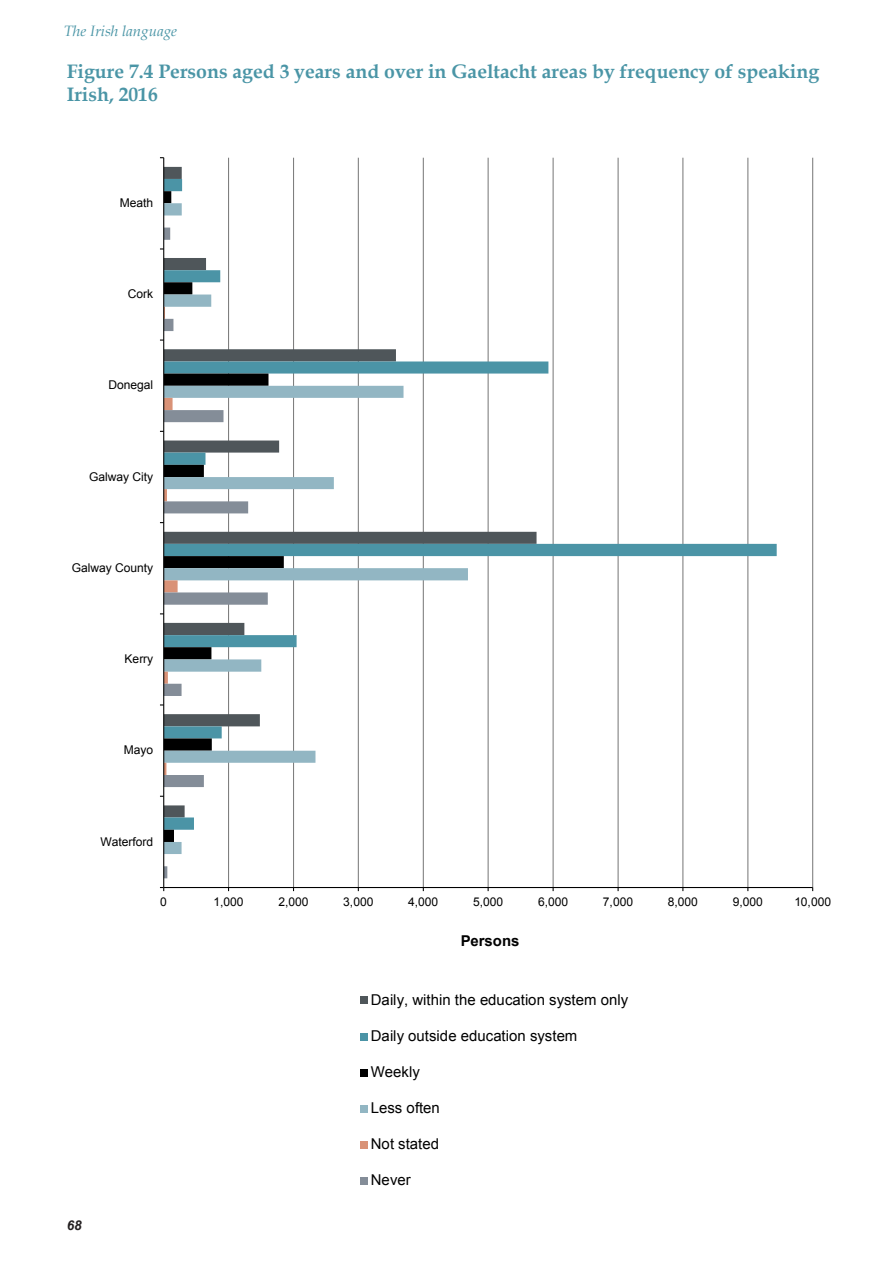
<style>
.page{position:relative;width:893px;height:1263px;background:#fff}
.page>*{position:absolute;margin:0;border:0;box-sizing:border-box;transform-origin:0 0}
.t1{font:700 19.5px/23.4px "Book Antiqua";color:#4a95a6}
.t2{font:15px "Arial";color:#000}
.t3{font:italic 15px "Book Antiqua";color:#4a95a6}
.t4{font:700 15px "Arial";color:#000}
.t5{font:italic 700 13.5px "Arial";color:#231f20}
.t6{font:12px "Arial";letter-spacing:-.005em;color:#000}
</style>
<div class="page">
<hr style="left:228px;top:158px;width:1px;height:729px;background:#7f7f7f">
<hr style="left:293px;top:158px;width:1px;height:729px;background:#7f7f7f">
<hr style="left:358px;top:158px;width:1px;height:729px;background:#7f7f7f">
<hr style="left:423px;top:158px;width:1px;height:729px;background:#7f7f7f">
<hr style="left:488px;top:158px;width:1px;height:729px;background:#7f7f7f">
<hr style="left:553px;top:158px;width:1px;height:729px;background:#7f7f7f">
<hr style="left:618px;top:158px;width:1px;height:729px;background:#7f7f7f">
<hr style="left:682px;top:158px;width:1px;height:729px;background:#7f7f7f">
<hr style="left:747px;top:158px;width:1px;height:729px;background:#7f7f7f">
<hr style="left:812px;top:158px;width:1px;height:729px;background:#7f7f7f">
<svg style="left:164px;top:179px;width:613px;height:651px"></svg>
<svg style="left:164px;top:203px;width:304px;height:651px"></svg>
<svg style="left:164px;top:228px;width:104px;height:650px"></svg>
<hr style="left:164px;top:887px;width:649px;height:1px;background:#000">
<hr style="left:163px;top:158px;width:1px;height:729px;background:#000">
<svg style="left:160px;top:215px;width:18px;height:651px"></svg>
<div style="left:360px;top:996px;width:8px;height:8px;background:#4f565a"></div>
<div style="left:360px;top:1033px;width:8px;height:7px;background:#4b94a6"></div>
<div style="left:360px;top:1069px;width:8px;height:7px;background:#000"></div>
<div style="left:360px;top:1105px;width:8px;height:7px;background:#92b6c3"></div>
<div style="left:360px;top:1141px;width:8px;height:7px;background:#d99277"></div>
<div style="left:360px;top:1177px;width:8px;height:7px;background:#848d98"></div>
<p class="t3" style="left:64px;top:20px;width:115px">The Irish language</p>
<h1 class="t1" style="left:67px;top:60px;width:754px">Figure 7.4 Persons aged 3 years and over in Gaeltacht areas by frequency of speaking<br>Irish, 2016</h1>
<p class="t6" style="left:120px;top:195px;width:35px">Meath</p>
<p class="t6" style="left:128px;top:286px;width:27px">Cork</p>
<p class="t6" style="left:109px;top:377px;width:46px">Donegal</p>
<p class="t6" style="left:89px;top:469px;width:65px">Galway City</p>
<p class="t6" style="left:72px;top:560px;width:83px">Galway County</p>
<p class="t6" style="left:125px;top:651px;width:30px">Kerry</p>
<p class="t6" style="left:124px;top:742px;width:31px">Mayo</p>
<p class="t6" style="left:101px;top:833px;width:54px">Waterford</p>
<p class="t5" style="left:67px;top:1216px;width:17px">68</p>
<p class="t6" style="left:160px;top:893px;width:8px">0</p>
<p class="t6" style="left:213px;top:893px;width:32px">1,000</p>
<p class="t6" style="left:278px;top:893px;width:32px">2,000</p>
<p class="t6" style="left:343px;top:893px;width:32px">3,000</p>
<p class="t6" style="left:408px;top:893px;width:32px">4,000</p>
<p class="t6" style="left:473px;top:893px;width:32px">5,000</p>
<p class="t6" style="left:538px;top:893px;width:32px">6,000</p>
<p class="t6" style="left:603px;top:893px;width:32px">7,000</p>
<p class="t6" style="left:668px;top:893px;width:32px">8,000</p>
<p class="t6" style="left:733px;top:893px;width:32px">9,000</p>
<p class="t6" style="left:794px;top:893px;width:38px">10,000</p>
<p class="t4" style="left:461px;top:931px;width:60px">Persons</p>
<p class="t2" style="left:371px;top:990px;width:259px">Daily, within the education system only</p>
<p class="t2" style="left:371px;top:1026px;width:208px">Daily outside education system</p>
<p class="t2" style="left:371px;top:1062px;width:51px">Weekly</p>
<p class="t2" style="left:371px;top:1098px;width:71px">Less often</p>
<p class="t2" style="left:371px;top:1134px;width:70px">Not stated</p>
<p class="t2" style="left:371px;top:1170px;width:42px">Never</p>
</div>
